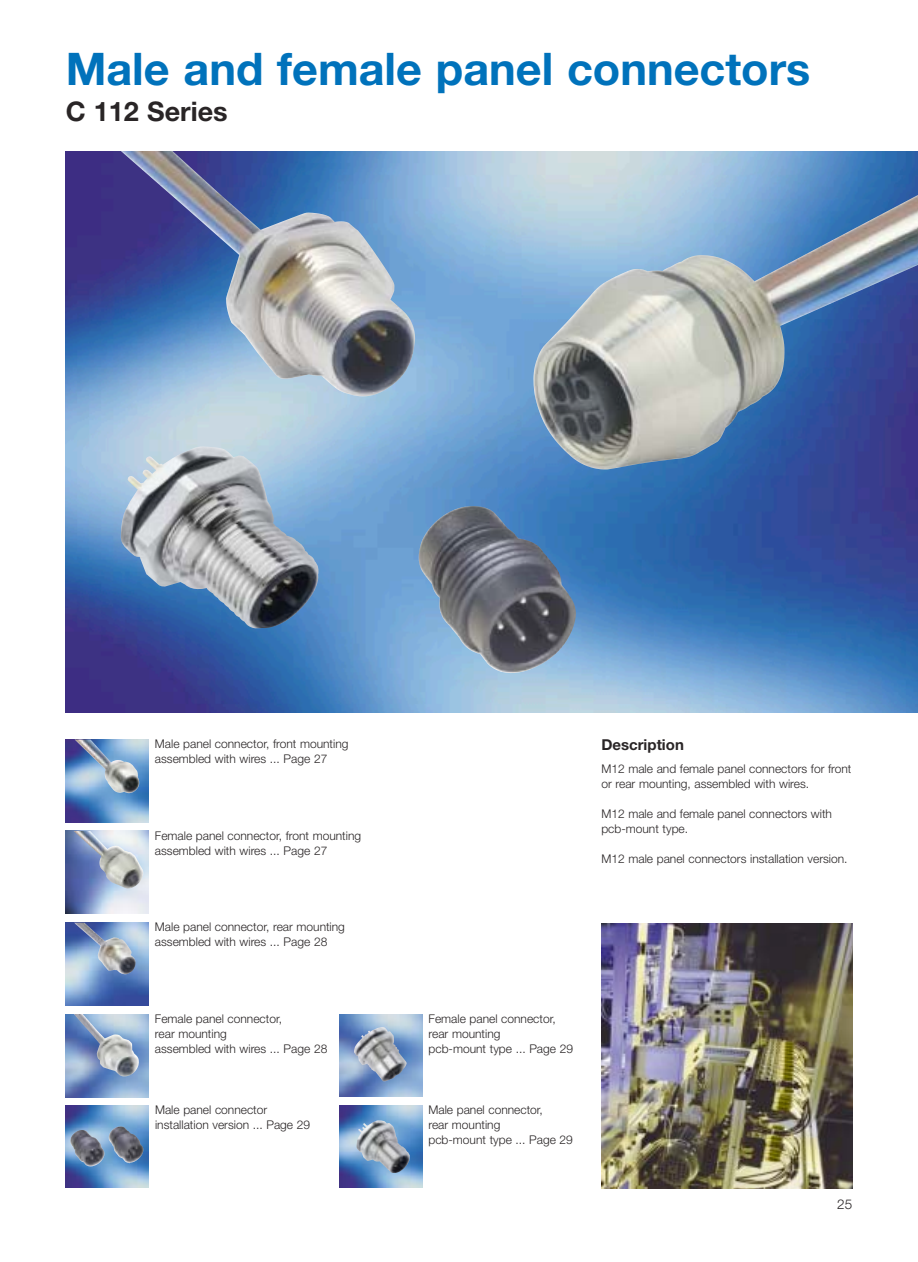
<style>
.page{position:relative;width:918px;height:1262px;background:#fff}
.page>*{position:absolute;margin:0;border:0;box-sizing:border-box;transform-origin:0 0}
.t1{font:700 45px "Helvetica Neue";color:#0072bb}
.t2{font:700 27px "Helvetica Neue";color:#292526}
.t3{font:700 15px "Helvetica Neue";color:#292526}
.t4{font:300 13.5px "Helvetica Neue";color:#292526}
.t5{font:300 12px/15px "Helvetica Neue";color:#292526}
</style>
<div class="page">
<img style="left:66px;top:739px;width:83px;height:83px">
<img style="left:66px;top:831px;width:83px;height:83px">
<img style="left:66px;top:922px;width:83px;height:83px">
<img style="left:66px;top:1014px;width:83px;height:83px">
<img style="left:66px;top:152px;width:852px;height:560px">
<img style="left:121px;top:151px;width:294px;height:245px">
<img style="left:533px;top:194px;width:385px;height:275px">
<img style="left:419px;top:505px;width:159px;height:168px">
<img style="left:75px;top:739px;width:64px;height:54px">
<img style="left:74px;top:831px;width:69px;height:57px">
<img style="left:74px;top:922px;width:62px;height:52px">
<img style="left:73px;top:1014px;width:66px;height:62px">
<img style="left:601px;top:923px;width:251px;height:265px">
<img style="left:121px;top:446px;width:200px;height:184px">
<img style="left:66px;top:1105px;width:83px;height:83px">
<img style="left:339px;top:1014px;width:83px;height:83px">
<img style="left:354px;top:1026px;width:53px;height:56px">
<img style="left:70px;top:1126px;width:73px;height:40px">
<img style="left:339px;top:1105px;width:83px;height:83px">
<img style="left:356px;top:1120px;width:55px;height:53px">
<h1 class="t1" style="left:66px;top:52px;width:746px">Male and female panel connectors</h1>
<h2 class="t2" style="left:66px;top:101px;width:164px">C 112 Series</h2>
<p class="t5" style="left:155px;top:737px;width:195px">Male panel connector, front mounting assembled with wires ... Page 27</p>
<p class="t5" style="left:155px;top:829px;width:208px">Female panel connector, front mounting assembled with wires ... Page 27</p>
<p class="t5" style="left:155px;top:920px;width:192px">Male panel connector, rear mounting assembled with wires ... Page 28</p>
<p class="t5" style="left:155px;top:1012px;width:174px">Female panel connector,<br>rear mounting<br>assembled with wires ... Page 28</p>
<p class="t5" style="left:155px;top:1103px;width:157px">Male panel connector installation version ... Page 29</p>
<p class="t3" style="left:601px;top:738px;width:84px">Description</p>
<p class="t5" style="left:601px;top:762px;width:252px">M12 male and female panel connectors for front or rear mounting, assembled with wires.</p>
<p class="t5" style="left:601px;top:807px;width:232px">M12 male and female panel connectors with pcb-mount type.</p>
<p class="t5" style="left:601px;top:852px;width:248px">M12 male panel connectors installation version.</p>
<p class="t5" style="left:429px;top:1012px;width:146px">Female panel connector, rear mounting<br>pcb-mount type ... Page 29</p>
<p class="t5" style="left:428px;top:1103px;width:146px">Male panel connector,<br>rear mounting<br>pcb-mount type ... Page 29</p>
<p class="t4" style="left:837px;top:1199px;width:17px">25</p>
</div>
